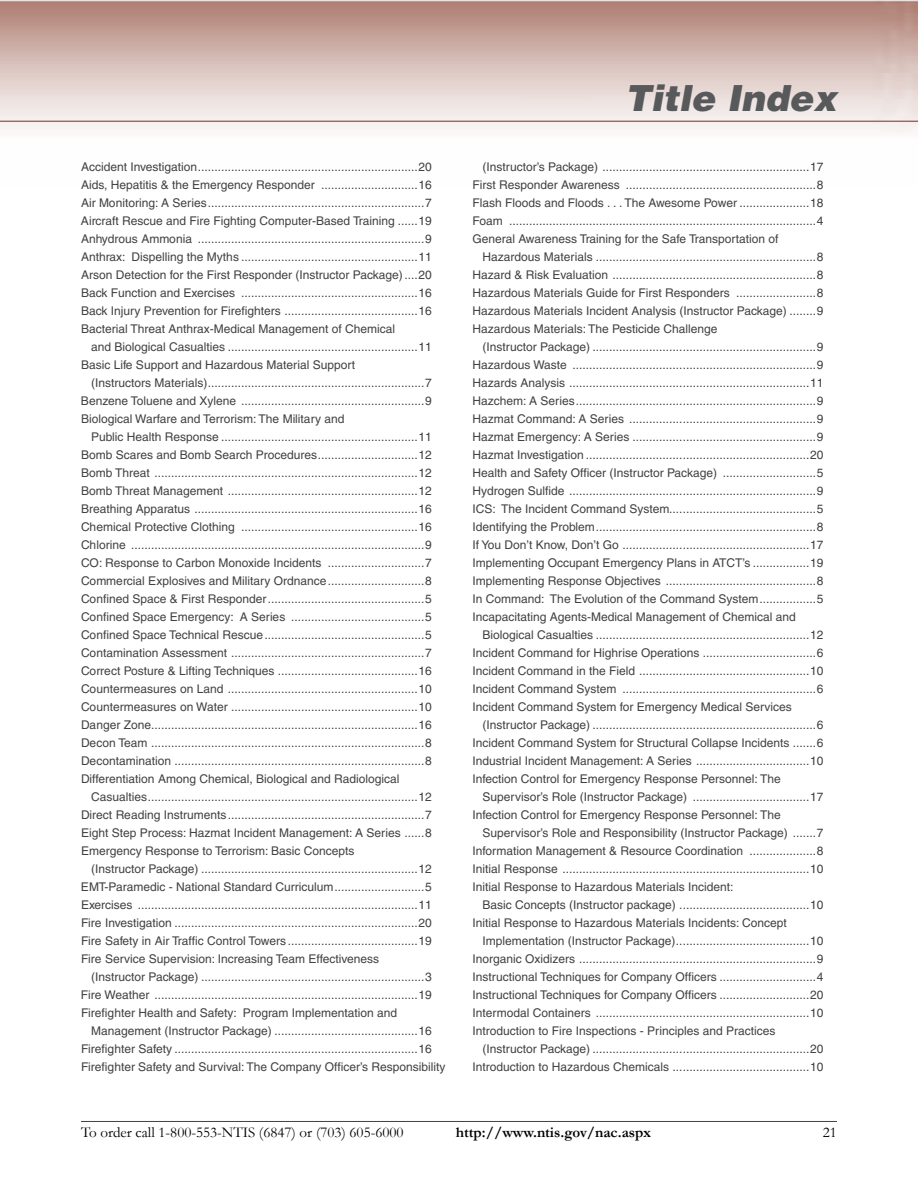
<style>
.page{position:relative;width:918px;height:1188px;background:#fff}
.page>*{position:absolute;margin:0;border:0;box-sizing:border-box;transform-origin:0 0}
.t1{font:italic 900 36px "Helvetica";color:#58595b}
.t2{font:15px "Garamond";color:#000}
.t3{font:700 15px "Garamond";color:#000}
.t4{font:12px/18px "Helvetica";color:#414042;text-align:justify}
</style>
<div class="page">
<hr style="left:81px;top:1121px;width:756px;height:1px;background:#7b2d19">
<hr style="left:0;top:121px;width:918px;height:1px;background:#7b2d19">
<p class="t4" style="left:81px;top:158px;width:353px">Accident Investigation..................................................................20<br>Aids, Hepatitis &amp; the Emergency Responder .............................16<br>Air Monitoring: A Series.................................................................7<br>Aircraft Rescue and Fire Fighting Computer-Based Training ......19<br>Anhydrous Ammonia ....................................................................9<br>Anthrax: Dispelling the Myths .....................................................11<br>Arson Detection for the First Responder (Instructor Package)....20<br>Back Function and Exercises .....................................................16<br>Back Injury Prevention for Firefighters ........................................16<br>Bacterial Threat Anthrax-Medical Management of Chemical</p>
<p class="t4" style="left:81px;top:338px;width:352px;text-indent:10px">and Biological Casualties .........................................................11<br>Basic Life Support and Hazardous Material Support</p>
<p class="t4" style="left:81px;top:374px;width:352px;text-indent:10px">(Instructors Materials).................................................................7<br>Benzene Toluene and Xylene .......................................................9<br>Biological Warfare and Terrorism: The Military and</p>
<p class="t4" style="left:81px;top:428px;width:352px;text-indent:10px">Public Health Response ...........................................................11<br>Bomb Scares and Bomb Search Procedures..............................12<br>Bomb Threat ...............................................................................12<br>Bomb Threat Management .........................................................12<br>Breathing Apparatus ...................................................................16<br>Chemical Protective Clothing .....................................................16<br>Chlorine ........................................................................................9<br>CO: Response to Carbon Monoxide Incidents .............................7<br>Commercial Explosives and Military Ordnance.............................8<br>Confined Space &amp; First Responder...............................................5<br>Confined Space Emergency: A Series ........................................5<br>Confined Space Technical Rescue................................................5<br>Contamination Assessment ..........................................................7<br>Correct Posture &amp; Lifting Techniques ..........................................16<br>Countermeasures on Land .........................................................10<br>Countermeasures on Water ........................................................10<br>Danger Zone................................................................................16<br>Decon Team ..................................................................................8<br>Decontamination ...........................................................................8<br>Differentiation Among Chemical, Biological and Radiological</p>
<p class="t4" style="left:81px;top:788px;width:352px;text-indent:10px">Casualties.................................................................................12<br>Direct Reading Instruments...........................................................7<br>Eight Step Process: Hazmat Incident Management: A Series ......8<br>Emergency Response to Terrorism: Basic Concepts</p>
<p class="t4" style="left:81px;top:860px;width:352px;text-indent:10px">(Instructor Package) .................................................................12<br>EMT-Paramedic - National Standard Curriculum...........................5<br>Exercises ....................................................................................11<br>Fire Investigation .........................................................................20<br>Fire Safety in Air Traffic Control Towers .......................................19<br>Fire Service Supervision: Increasing Team Effectiveness</p>
<p class="t4" style="left:81px;top:968px;width:352px;text-indent:10px">(Instructor Package) ...................................................................3<br>Fire Weather ...............................................................................19<br>Firefighter Health and Safety: Program Implementation and</p>
<p class="t4" style="left:81px;top:1022px;width:366px;text-align:left;text-indent:10px">Management (Instructor Package) ...........................................16<br>Firefighter Safety .........................................................................16<br>Firefighter Safety and Survival: The Company Officer’s Responsibility</p>
<h1 class="t1" style="left:625px;top:74px;width:214px">Title Index</h1>
<p class="t4" style="left:472px;top:158px;width:352px;text-indent:10px">(Instructor’s Package) ..............................................................17<br>First Responder Awareness .........................................................8<br>Flash Floods and Floods . . . The Awesome Power .....................18<br>Foam ............................................................................................4<br>General Awareness Training for the Safe Transportation of</p>
<p class="t4" style="left:472px;top:248px;width:352px;text-indent:10px">Hazardous Materials ..................................................................8<br>Hazard &amp; Risk Evaluation .............................................................8<br>Hazardous Materials Guide for First Responders ........................8<br>Hazardous Materials Incident Analysis (Instructor Package) ........9<br>Hazardous Materials: The Pesticide Challenge</p>
<p class="t4" style="left:472px;top:338px;width:352px;text-indent:10px">(Instructor Package) ...................................................................9<br>Hazardous Waste .........................................................................9<br>Hazards Analysis ........................................................................11<br>Hazchem: A Series........................................................................9<br>Hazmat Command: A Series ........................................................9<br>Hazmat Emergency: A Series .......................................................9<br>Hazmat Investigation ...................................................................20<br>Health and Safety Officer (Instructor Package) ............................5<br>Hydrogen Sulfide ..........................................................................9<br>ICS: The Incident Command System............................................5<br>Identifying the Problem..................................................................8<br>If You Don’t Know, Don’t Go ........................................................17<br>Implementing Occupant Emergency Plans in ATCT’s .................19<br>Implementing Response Objectives .............................................8<br>In Command: The Evolution of the Command System.................5<br>Incapacitating Agents-Medical Management of Chemical and</p>
<p class="t4" style="left:472px;top:626px;width:352px;text-indent:10px">Biological Casualties ................................................................12<br>Incident Command for Highrise Operations ..................................6<br>Incident Command in the Field ...................................................10<br>Incident Command System ..........................................................6<br>Incident Command System for Emergency Medical Services</p>
<p class="t4" style="left:472px;top:716px;width:352px;text-indent:10px">(Instructor Package) ...................................................................6<br>Incident Command System for Structural Collapse Incidents .......6<br>Industrial Incident Management: A Series ..................................10<br>Infection Control for Emergency Response Personnel: The</p>
<p class="t4" style="left:472px;top:788px;width:352px;text-indent:10px">Supervisor’s Role (Instructor Package) ...................................17<br>Infection Control for Emergency Response Personnel: The</p>
<p class="t4" style="left:472px;top:824px;width:352px;text-indent:10px">Supervisor’s Role and Responsibility (Instructor Package) .......7<br>Information Management &amp; Resource Coordination ....................8<br>Initial Response ..........................................................................10<br>Initial Response to Hazardous Materials Incident:</p>
<p class="t4" style="left:472px;top:896px;width:352px;text-indent:10px">Basic Concepts (Instructor package) .......................................10<br>Initial Response to Hazardous Materials Incidents: Concept</p>
<p class="t4" style="left:472px;top:932px;width:352px;text-indent:10px">Implementation (Instructor Package)........................................10<br>Inorganic Oxidizers .......................................................................9<br>Instructional Techniques for Company Officers .............................4<br>Instructional Techniques for Company Officers ...........................20<br>Intermodal Containers ................................................................10<br>Introduction to Fire Inspections - Principles and Practices</p>
<p class="t4" style="left:472px;top:1040px;width:352px;text-align:right">(Instructor Package) .................................................................20<br>Introduction to Hazardous Chemicals .........................................10</p>
<p class="t2" style="left:81px;top:1122px;width:324px">To order call 1-800-553-NTIS (6847) or (703) 605-6000</p>
<p class="t3" style="left:456px;top:1122px;width:196px">http://www.ntis.gov/nac.aspx</p>
<p class="t2" style="left:823px;top:1122px;width:16px">21</p>
</div>
